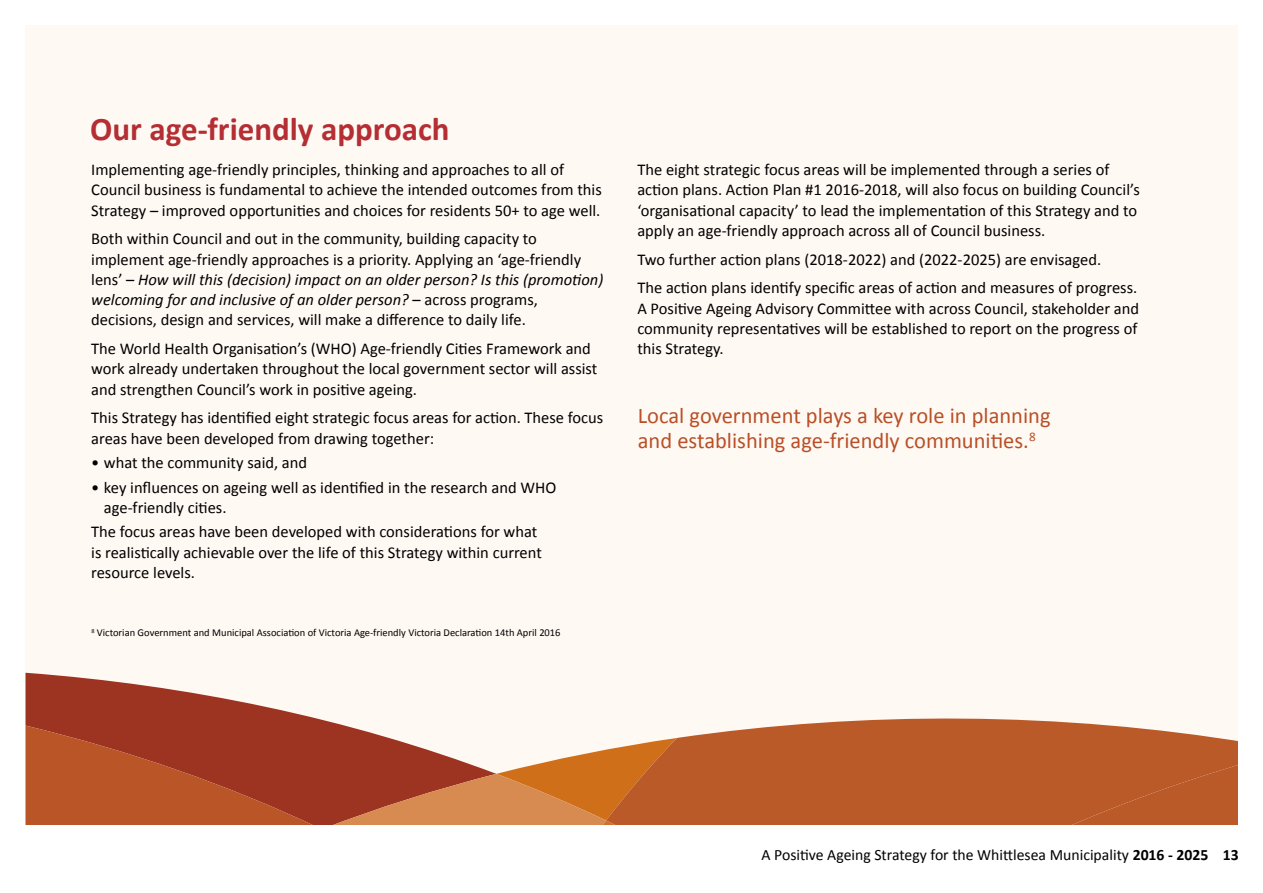
<style>
.page{position:relative;width:1263px;height:893px;background:#fff}
.page>*{position:absolute;margin:0;border:0;box-sizing:border-box;transform-origin:0 0}
.t1{font:700 33px "Calibri";color:#b42e34}
.t2{font:22.5px/25.5px "Calibri";color:#b94f27}
.t3{font:16.5px/20.2px "Calibri";color:#000}
.t4{font:15.75px "Calibri";color:#000}
.t5{font:10.5px "Calibri";color:#000}
.s1{font-style:italic}
.s2{font-weight:700}
</style>
<div class="page">
<div style="left:26px;top:26px;width:1212px;height:799px;background:#fff9f4"></div>
<svg style="left:26px;top:673px;width:316px;height:52px;fill:#9d3422"></svg>
<svg style="left:792px;top:718px;width:311px;height:7px;fill:#bb5a29"></svg>
<svg style="left:26px;top:725px;width:1211px;height:100px;background:#bd643a"></svg>
<h1 class="t1" style="left:90px;top:108px;width:361px">Our age-friendly approach</h1>
<p class="t3" style="left:91px;top:160px;width:512px">Implementing age-friendly principles, thinking and approaches to all of<br>Council business is fundamental to achieve the intended outcomes from this<br>Strategy – improved opportunities and choices for residents 50+ to age well.</p>
<p class="t3" style="left:91px;top:229px;width:514px">Both within Council and out in the community, building capacity to implement age-friendly approaches is a priority. Applying an ‘age-friendly lens’ – <span class="s1">How will this (decision) impact on an older person? Is this (promotion) welcoming for and inclusive of an older person?</span> – across programs, decisions, design and services, will make a difference to daily life.</p>
<p class="t3" style="left:91px;top:339px;width:508px">The World Health Organisation’s (WHO) Age-friendly Cities Framework and work already undertaken throughout the local government sector will assist and strengthen Council’s work in positive ageing.</p>
<p class="t3" style="left:91px;top:408px;width:514px">This Strategy has identified eight strategic focus areas for action. These focus areas have been developed from drawing together:</p>
<p class="t3" style="left:91px;top:453px;width:217px">• what the community said, and</p>
<p class="t3" style="left:104px;top:477px;width:454px;text-indent:-13px">• key influences on ageing well as identified in the research and WHO age-friendly cities.</p>
<p class="t3" style="left:91px;top:522px;width:452px">The focus areas have been developed with considerations for what is realistically achievable over the life of this Strategy within current resource levels.</p>
<p class="t5" style="left:91px;top:626px;width:471px"><sup>8</sup> Victorian Government and Municipal Association of Victoria Age-friendly Victoria Declaration 14th April 2016</p>
<p class="t3" style="left:637px;top:160px;width:504px">The eight strategic focus areas will be implemented through a series of action plans. Action Plan #1 2016-2018, will also focus on building Council’s ‘organisational capacity’ to lead the implementation of this Strategy and to apply an age-friendly approach across all of Council business.</p>
<p class="t3" style="left:637px;top:245px;width:501px;line-height:28.8px">Two further action plans (2018-2022) and (2022-2025) are envisaged.<br>The action plans identify specific areas of action and measures of progress.</p>
<p class="t3" style="left:637px;top:298px;width:503px;text-align:justify">A Positive Ageing Advisory Committee with across Council, stakeholder and community representatives will be established to report on the progress of this Strategy.</p>
<h2 class="t2" style="left:638px;top:403px;width:414px">Local government plays a key role in planning and establishing age-friendly communities.<sup>8</sup></h2>
<p class="t4" style="left:761px;top:844px;width:479px">A Positive Ageing Strategy for the Whittlesea Municipality <span class="s2">2016 - 2025 13</span></p>
</div>
